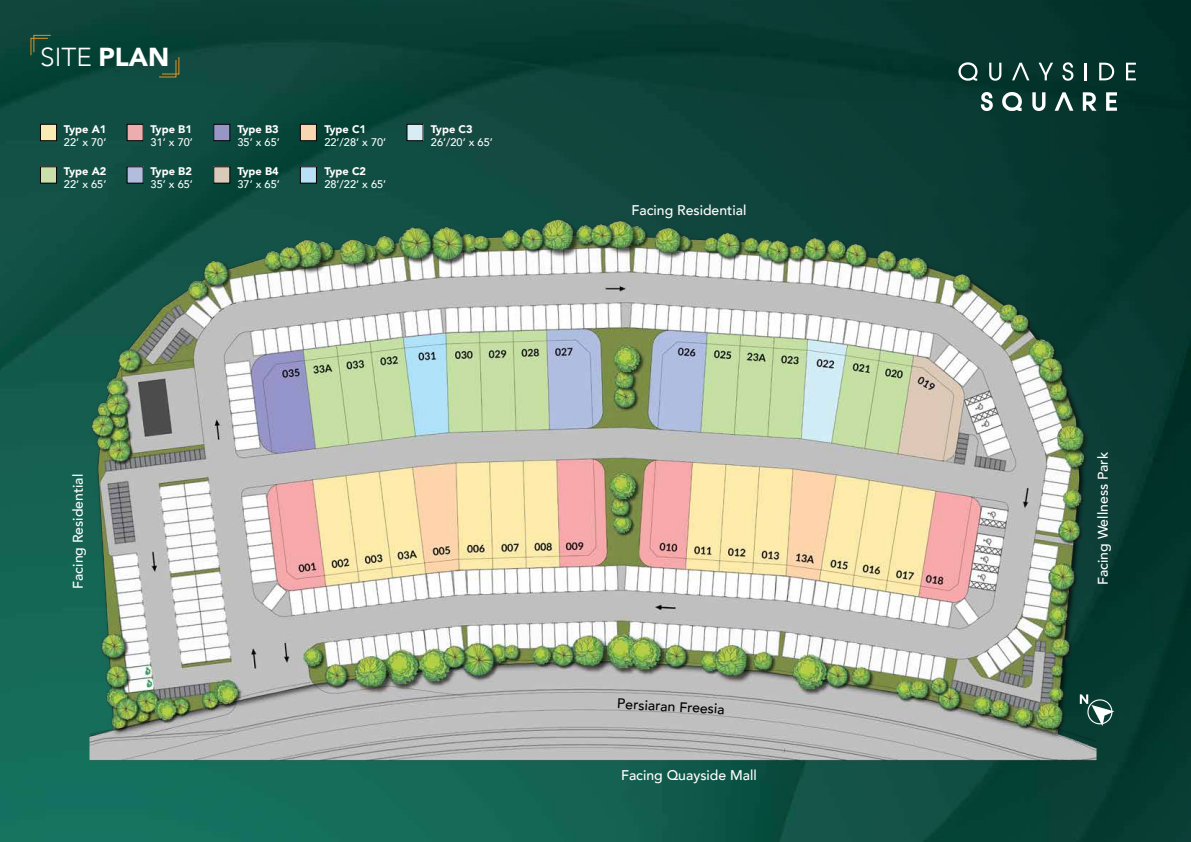
<style>
.page{position:relative;width:1191px;height:842px;background:#fff}
.page>*{position:absolute;margin:0;border:0;box-sizing:border-box;transform-origin:0 0}
.t1{font:300 26px "Avenir";color:#fff}
.t2{font:500 14px "Avenir";color:#fff}
.t3{font:500 14px "Avenir";color:#000}
.t4{font:500 11px "Avenir";color:#fff}
.t5{font:900 11px "Avenir";color:#fff}
.s1{font-weight:900}
</style>
<div class="page">
<img style="left:0;top:0;width:1191px;height:842px">
<svg style="left:980px;top:92px;width:12px;height:19px"></svg>
<svg style="left:1002px;top:92px;width:19px;height:19px"></svg>
<svg style="left:1032px;top:92px;width:13px;height:19px"></svg>
<svg style="left:1054px;top:92px;width:19px;height:19px"></svg>
<svg style="left:1082px;top:92px;width:14px;height:19px"></svg>
<svg style="left:1106px;top:92px;width:11px;height:19px"></svg>
<svg style="left:958px;top:62px;width:19px;height:19px"></svg>
<svg style="left:989px;top:63px;width:12px;height:18px"></svg>
<svg style="left:1012px;top:63px;width:17px;height:17px"></svg>
<svg style="left:1038px;top:63px;width:15px;height:17px"></svg>
<svg style="left:1062px;top:62px;width:11px;height:19px"></svg>
<svg style="left:1084px;top:63px;width:2px;height:17px"></svg>
<svg style="left:1099px;top:63px;width:15px;height:17px"></svg>
<svg style="left:1126px;top:63px;width:9px;height:17px"></svg>
<img style="left:89px;top:201px;width:1007px;height:564px">
<div style="left:40px;top:124px;width:17px;height:17px;background:#f8ebb4"></div>
<div style="left:40px;top:124px;width:17px;height:17px;border:1px solid #000"></div>
<div style="left:40px;top:167px;width:17px;height:16px;background:#cae0ab"></div>
<div style="left:40px;top:167px;width:17px;height:16px;border:1px solid #000"></div>
<div style="left:127px;top:124px;width:16px;height:17px;background:#ebadad"></div>
<div style="left:127px;top:124px;width:16px;height:17px;border:1px solid #000"></div>
<div style="left:127px;top:167px;width:16px;height:16px;background:#b2bdde"></div>
<div style="left:214px;top:124px;width:16px;height:17px;background:#9796c5"></div>
<div style="left:213px;top:124px;width:17px;height:17px;border:1px solid #000"></div>
<div style="left:214px;top:167px;width:16px;height:16px;background:#dacaba"></div>
<div style="left:213px;top:167px;width:17px;height:16px;border:1px solid #000"></div>
<div style="left:407px;top:124px;width:16px;height:17px;background:#d7ecf4"></div>
<div style="left:407px;top:124px;width:16px;height:17px;border:1px solid #000"></div>
<div style="left:300px;top:124px;width:16px;height:17px;background:#f7d6b1"></div>
<div style="left:300px;top:124px;width:17px;height:17px;border:1px solid #000"></div>
<div style="left:300px;top:167px;width:16px;height:16px;background:#b9e0f7"></div>
<div style="left:300px;top:167px;width:17px;height:16px;border:1px solid #000"></div>
<svg style="left:31px;top:35px;width:20px;height:21px"></svg>
<svg style="left:159px;top:57px;width:20px;height:20px"></svg>
<svg style="left:1079px;top:694px;width:35px;height:32px"></svg>
<h1 class="t1" style="left:40px;top:41px;width:131px">SITE <span class="s1">PLAN</span></h1>
<p class="t5" style="left:64px;top:119px;width:44px">Type A1</p>
<p class="t4" style="left:64px;top:133px;width:44px">22’ x 70’</p>
<p class="t5" style="left:64px;top:162px;width:44px">Type A2</p>
<p class="t4" style="left:64px;top:175px;width:44px">22’ x 65’</p>
<p class="t5" style="left:151px;top:119px;width:43px">Type B1</p>
<p class="t4" style="left:151px;top:133px;width:44px">31’ x 70’</p>
<p class="t5" style="left:151px;top:162px;width:43px">Type B2</p>
<p class="t4" style="left:151px;top:175px;width:44px">35’ x 65’</p>
<p class="t5" style="left:237px;top:119px;width:43px">Type B3</p>
<p class="t4" style="left:237px;top:133px;width:44px">35’ x 65’</p>
<p class="t5" style="left:237px;top:162px;width:43px">Type B4</p>
<p class="t4" style="left:237px;top:175px;width:44px">37’ x 65’</p>
<p class="t5" style="left:324px;top:119px;width:43px">Type C1</p>
<p class="t4" style="left:324px;top:133px;width:63px">22’/28’ x 70’</p>
<p class="t5" style="left:324px;top:162px;width:43px">Type C2</p>
<p class="t4" style="left:324px;top:175px;width:63px">28’/22’ x 65’</p>
<p class="t5" style="left:431px;top:119px;width:43px">Type C3</p>
<p class="t4" style="left:431px;top:133px;width:63px">26’/20’ x 65’</p>
<p class="t2" style="left:66px;top:589px;width:116px;rotate:-90deg">Facing Residential</p>
<p class="t2" style="left:631px;top:198px;width:116px">Facing Residential</p>
<p class="t3" style="left:618px;top:691px;width:109px;rotate:3deg">Persiaran Freesia</p>
<p class="t2" style="left:621px;top:763px;width:137px">Facing Quayside Mall</p>
<p class="t2" style="left:1090px;top:585px;width:134px;rotate:-90deg">Facing Wellness Park</p>
</div>
